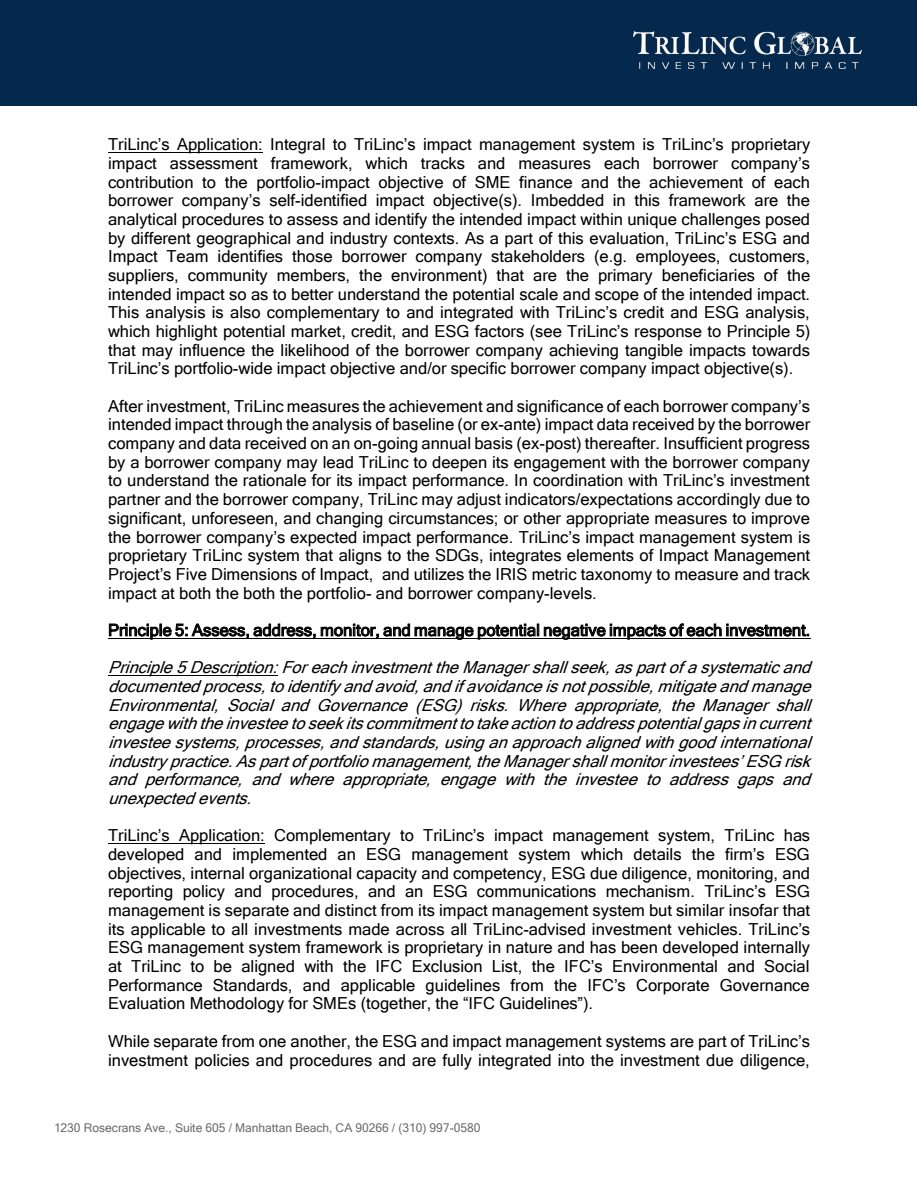
<style>
.page{position:relative;width:918px;height:1188px;background:#fff}
.page>*{position:absolute;margin:0;border:0;box-sizing:border-box;transform-origin:0 0}
.t1{font:16.5px/18.6px "Microsoft Sans Serif";color:#000;text-align:justify}
.t2{font:italic 16.5px/18.6px "Microsoft Sans Serif";color:#000;text-align:justify}
.t3{font:12px "Microsoft Sans Serif";letter-spacing:-.005em;color:#6a6a6a}
</style>
<div class="page">
<div style="left:0;top:0;width:917px;height:106px;background:#05294d"></div>
<img style="left:633px;top:31px;width:228px;height:37px">
<hr style="left:108px;top:152px;width:155px;height:1px;background:#000">
<svg style="left:109px;top:623px;width:700px;height:17px"></svg>
<hr style="left:108px;top:638px;width:702px;height:1px;background:#000">
<hr style="left:108px;top:675px;width:169px;height:1px;background:#000">
<hr style="left:108px;top:843px;width:157px;height:1px;background:#000">
<p class="t1" style="left:108px;top:135px;width:704px">TriLinc’s Application: Integral to TriLinc’s impact management system is TriLinc’s proprietary impact assessment framework, which tracks and measures each borrower company’s contribution to the portfolio-impact objective of SME finance and the achievement of each borrower company’s self-identified impact objective(s). Imbedded in this framework are the analytical procedures to assess and identify the intended impact within unique challenges posed by different geographical and industry contexts. As a part of this evaluation, TriLinc’s ESG and Impact Team identifies those borrower company stakeholders (e.g. employees, customers, suppliers, community members, the environment) that are the primary beneficiaries of the intended impact so as to better understand the potential scale and scope of the intended impact.<br>This analysis is also complementary to and integrated with TriLinc’s credit and ESG analysis, which highlight potential market, credit, and ESG factors (see TriLinc’s response to Principle 5) that may influence the likelihood of the borrower company achieving tangible impacts towards TriLinc’s portfolio-wide impact objective and/or specific borrower company impact objective(s).</p>
<p class="t1" style="left:108px;top:396px;width:704px">After investment, TriLinc measures the achievement and significance of each borrower company’s intended impact through the analysis of baseline (or ex-ante) impact data received by the borrower company and data received on an on-going annual basis (ex-post) thereafter. Insufficient progress by a borrower company may lead TriLinc to deepen its engagement with the borrower company to understand the rationale for its impact performance. In coordination with TriLinc’s investment partner and the borrower company, TriLinc may adjust indicators/expectations accordingly due to significant, unforeseen, and changing circumstances; or other appropriate measures to improve the borrower company’s expected impact performance. TriLinc’s impact management system is proprietary TriLinc system that aligns to the SDGs, integrates elements of Impact Management Project’s Five Dimensions of Impact, and utilizes the IRIS metric taxonomy to measure and track impact at both the both the portfolio- and borrower company-levels.</p>
<p class="t1" style="left:108px;top:620px;width:704px">Principle 5: Assess, address, monitor, and manage potential negative impacts of each investment.</p>
<p class="t2" style="left:108px;top:658px;width:711px">Principle5Description: ForeachinvestmenttheManagershallseek,aspartofasystematicand documentedprocess,toidentifyandavoid,andifavoidanceisnotpossible,mitigateandmanage Environmental, Social and Governance (ESG) risks. Where appropriate, the Manager shall engagewiththeinvesteetoseekitscommitmenttotakeactiontoaddresspotentialgapsincurrent investeesystems,processes,andstandards,usinganapproachalignedwithgoodinternational industrypractice.Aspartofportfoliomanagement,theManagershallmonitorinvestees’ESG risk and performance, and where appropriate, engage with the investee to address gaps and unexpectedevents.</p>
<p class="t1" style="left:108px;top:826px;width:704px">TriLinc’s Application: Complementary to TriLinc’s impact management system, TriLinc has developed and implemented an ESG management system which details the firm’s ESG objectives, internal organizational capacity and competency, ESG due diligence, monitoring, and reporting policy and procedures, and an ESG communications mechanism. TriLinc’s ESG management is separate and distinct from its impact management system but similar insofar that its applicable to all investments made across all TriLinc-advised investment vehicles. TriLinc’s ESG management system framework is proprietary in nature and has been developed internally at TriLinc to be aligned with the IFC Exclusion List, the IFC’s Environmental and Social Performance Standards, and applicable guidelines from the IFC’s Corporate Governance Evaluation Methodology for SMEs (together, the “IFC Guidelines”).</p>
<p class="t1" style="left:108px;top:1031px;width:703px">While separate from one another, the ESG and impact management systems are part of TriLinc’s investment policies and procedures and are fully integrated into the investment due diligence,</p>
<p class="t3" style="left:54px;top:1120px;width:428px">1230 Rosecrans Ave., Suite 605 / Manhattan Beach, CA 90266 / (310) 997-0580</p>
</div>
